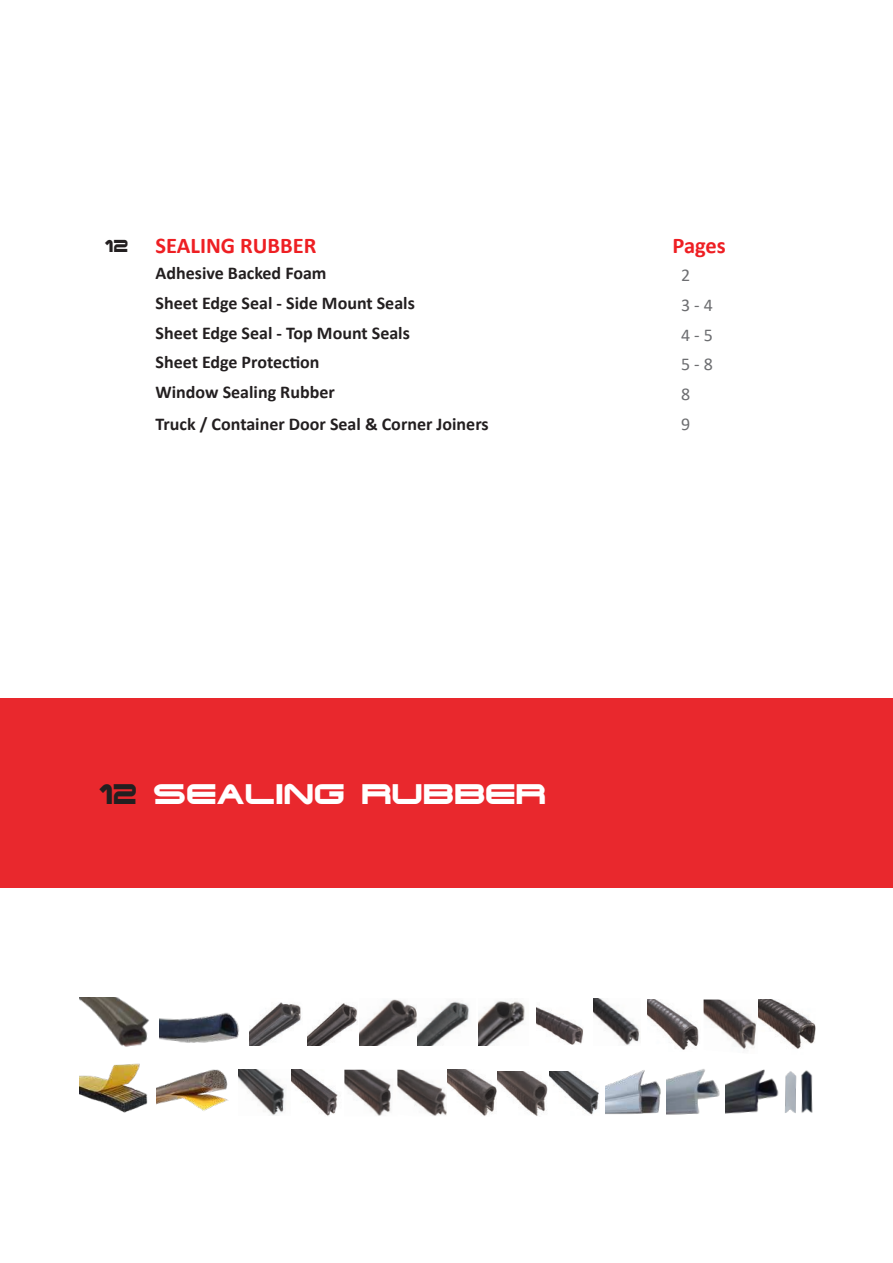
<style>
.page{position:relative;width:893px;height:1263px;background:#fff}
.page>*{position:absolute;margin:0;border:0;box-sizing:border-box;transform-origin:0 0}
.t1{font:27px "Terminator";color:#fff}
.t2{font:700 22.5px "Calibri";color:#ee1f23}
.t3{font:700 18px "Calibri";color:#231f20}
.t4{font:18px "Calibri";color:#6d6e71}
.s1{font-family:"Terminator";font-weight:400;font-size:16.5px;color:#231f20}
.s2{color:#231f20}
</style>
<div class="page">
<div style="left:0;top:698px;width:893px;height:190px;background:#e9282d"></div>
<img style="left:784px;top:1070px;width:29px;height:43px">
<img style="left:605px;top:1070px;width:56px;height:44px">
<img style="left:725px;top:1069px;width:54px;height:45px">
<img style="left:667px;top:1069px;width:53px;height:46px">
<img style="left:159px;top:1012px;width:80px;height:31px">
<img style="left:80px;top:1063px;width:68px;height:50px">
<img style="left:80px;top:998px;width:70px;height:49px">
<img style="left:250px;top:1002px;width:51px;height:44px">
<img style="left:308px;top:1003px;width:49px;height:43px">
<img style="left:360px;top:999px;width:57px;height:47px">
<img style="left:417px;top:1001px;width:53px;height:45px">
<img style="left:478px;top:1001px;width:47px;height:45px">
<img style="left:238px;top:1070px;width:309px;height:46px">
<img style="left:549px;top:1071px;width:50px;height:44px">
<img style="left:536px;top:1007px;width:47px;height:38px">
<img style="left:593px;top:999px;width:48px;height:46px">
<img style="left:647px;top:999px;width:52px;height:51px">
<img style="left:704px;top:999px;width:112px;height:50px">
<img style="left:156px;top:1069px;width:73px;height:42px">
<p class="t2" style="left:105px;top:237px;width:214px"><span class="s1">12</span> SEALING RUBBER</p>
<p class="t2" style="left:673px;top:237px;width:55px">Pages</p>
<p class="t3" style="left:156px;top:266px;width:173px">Adhesive Backed Foam</p>
<p class="t4" style="left:681px;top:268px;width:11px">2</p>
<p class="t3" style="left:156px;top:296px;width:261px">Sheet Edge Seal - Side Mount Seals</p>
<p class="t4" style="left:681px;top:298px;width:33px">3 - 4</p>
<p class="t3" style="left:156px;top:325px;width:256px">Sheet Edge Seal - Top Mount Seals</p>
<p class="t4" style="left:681px;top:328px;width:33px">4 - 5</p>
<p class="t3" style="left:156px;top:350px;width:166px">Sheet Edge Protection</p>
<p class="t4" style="left:681px;top:358px;width:33px">5 - 8</p>
<p class="t3" style="left:156px;top:385px;width:181px">Window Sealing Rubber</p>
<p class="t4" style="left:681px;top:387px;width:11px">8</p>
<p class="t3" style="left:156px;top:417px;width:335px">Truck / Container Door Seal &amp; Corner Joiners</p>
<p class="t4" style="left:681px;top:417px;width:11px">9</p>
<h1 class="t1" style="left:99px;top:779px;width:449px"><span class="s2">12</span> SEALING RUBBER</h1>
</div>
